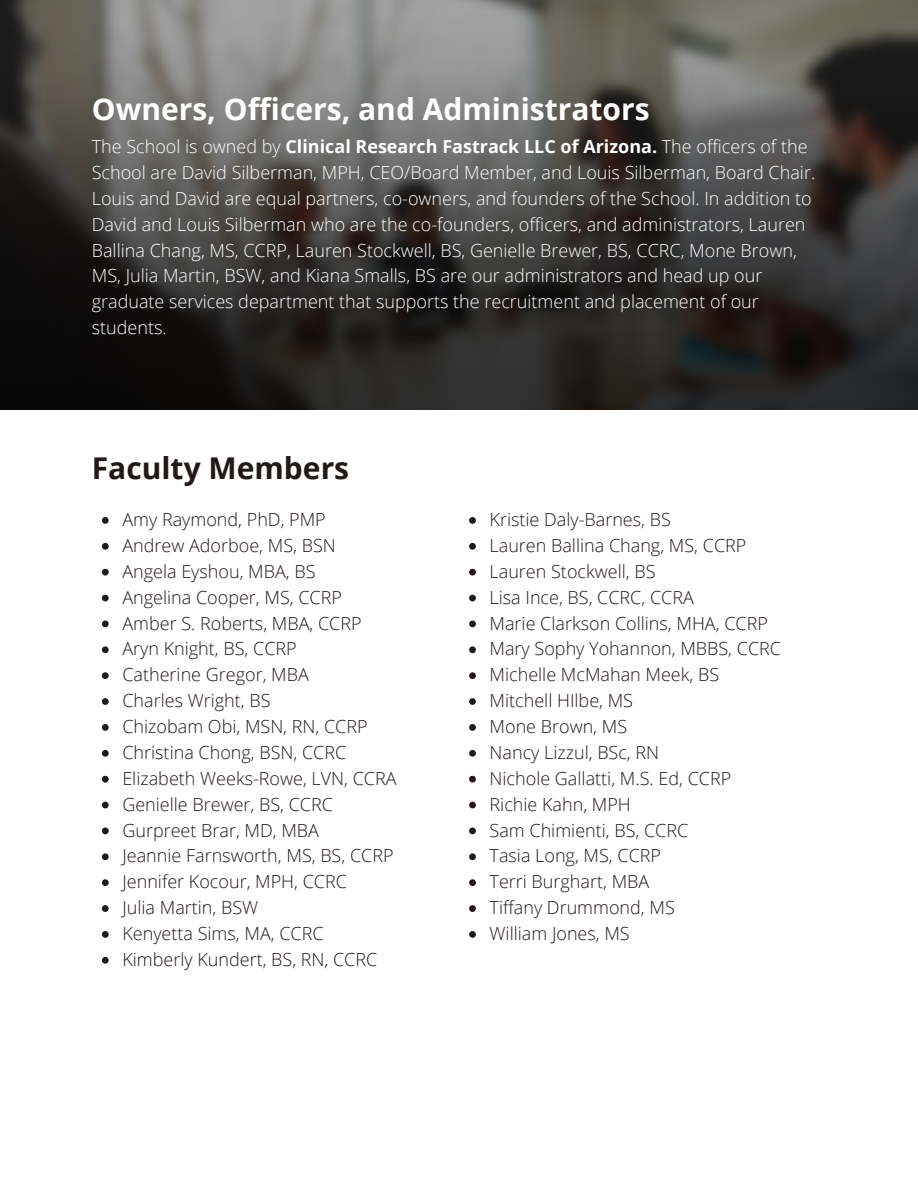
<style>
.page{position:relative;width:918px;height:1188px;background:#fff}
.page>*{position:absolute;margin:0;border:0;box-sizing:border-box;transform-origin:0 0}
.t1{font:700 30px "Open Sans";color:#fff}
.t2{font:700 30px "Open Sans";color:#201917}
.t3{font:300 18px/26px "Open Sans";color:#201917}
.t4{font:300 18px/25.8px "Open Sans";color:#fff}
.s1{font-weight:700}
</style>
<div class="page">
<img style="left:0;top:0;width:918px;height:410px">
<svg style="left:102px;top:517px;width:7px;height:7px"></svg>
<svg style="left:102px;top:543px;width:7px;height:7px"></svg>
<svg style="left:102px;top:569px;width:7px;height:7px"></svg>
<svg style="left:102px;top:595px;width:7px;height:6px"></svg>
<svg style="left:102px;top:621px;width:7px;height:6px"></svg>
<svg style="left:102px;top:646px;width:7px;height:7px"></svg>
<svg style="left:102px;top:672px;width:7px;height:7px"></svg>
<svg style="left:102px;top:698px;width:7px;height:7px"></svg>
<svg style="left:102px;top:724px;width:7px;height:7px"></svg>
<svg style="left:102px;top:750px;width:7px;height:7px"></svg>
<svg style="left:102px;top:776px;width:7px;height:7px"></svg>
<svg style="left:102px;top:802px;width:7px;height:6px"></svg>
<svg style="left:102px;top:828px;width:7px;height:6px"></svg>
<svg style="left:102px;top:853px;width:7px;height:7px"></svg>
<svg style="left:102px;top:879px;width:7px;height:7px"></svg>
<svg style="left:102px;top:905px;width:7px;height:7px"></svg>
<svg style="left:102px;top:931px;width:7px;height:7px"></svg>
<svg style="left:102px;top:957px;width:7px;height:7px"></svg>
<svg style="left:469px;top:517px;width:7px;height:7px"></svg>
<svg style="left:469px;top:543px;width:7px;height:7px"></svg>
<svg style="left:469px;top:569px;width:7px;height:7px"></svg>
<svg style="left:469px;top:595px;width:7px;height:6px"></svg>
<svg style="left:469px;top:621px;width:7px;height:6px"></svg>
<svg style="left:469px;top:646px;width:7px;height:7px"></svg>
<svg style="left:469px;top:672px;width:7px;height:7px"></svg>
<svg style="left:469px;top:698px;width:7px;height:7px"></svg>
<svg style="left:469px;top:724px;width:7px;height:7px"></svg>
<svg style="left:469px;top:750px;width:7px;height:7px"></svg>
<svg style="left:469px;top:776px;width:7px;height:7px"></svg>
<svg style="left:469px;top:802px;width:7px;height:6px"></svg>
<svg style="left:469px;top:828px;width:7px;height:6px"></svg>
<svg style="left:469px;top:853px;width:7px;height:7px"></svg>
<svg style="left:469px;top:879px;width:7px;height:7px"></svg>
<svg style="left:469px;top:905px;width:7px;height:7px"></svg>
<svg style="left:469px;top:931px;width:7px;height:7px"></svg>
<p class="t1" style="left:92px;top:88px;width:559px">Owners, Officers, and Administrators</p>
<p class="t4" style="left:92px;top:133px;width:725px">The School is owned by <span class="s1">Clinical Research Fastrack LLC of Arizona.</span> The officers of the School are David Silberman, MPH, CEO/Board Member, and Louis Silberman, Board Chair.<br>Louis and David are equal partners, co-owners, and founders of the School. In addition to David and Louis Silberman who are the co-founders, officers, and administrators, Lauren Ballina Chang, MS, CCRP, Lauren Stockwell, BS, Genielle Brewer, BS, CCRC, Mone Brown, MS, Julia Martin, BSW, and Kiana Smalls, BS are our administrators and head up our graduate services department that supports the recruitment and placement of our students.</p>
<p class="t2" style="left:92px;top:447px;width:259px">Faculty Members</p>
<p class="t3" style="left:122px;top:506px;width:276px">Amy Raymond, PhD, PMP<br>Andrew Adorboe, MS, BSN<br>Angela Eyshou, MBA, BS<br>Angelina Cooper, MS, CCRP<br>Amber S. Roberts, MBA, CCRP<br>Aryn Knight, BS, CCRP<br>Catherine Gregor, MBA<br>Charles Wright, BS<br>Chizobam Obi, MSN, RN, CCRP<br>Christina Chong, BSN, CCRC<br>Elizabeth Weeks-Rowe, LVN, CCRA<br>Genielle Brewer, BS, CCRC<br>Gurpreet Brar, MD, MBA<br>Jeannie Farnsworth, MS, BS, CCRP<br>Jennifer Kocour, MPH, CCRC<br>Julia Martin, BSW<br>Kenyetta Sims, MA, CCRC<br>Kimberly Kundert, BS, RN, CCRC</p>
<p class="t3" style="left:490px;top:506px;width:293px">Kristie Daly-Barnes, BS<br>Lauren Ballina Chang, MS, CCRP<br>Lauren Stockwell, BS<br>Lisa Ince, BS, CCRC, CCRA<br>Marie Clarkson Collins, MHA, CCRP<br>Mary Sophy Yohannon, MBBS, CCRC<br>Michelle McMahan Meek, BS<br>Mitchell HIlbe, MS<br>Mone Brown, MS<br>Nancy Lizzul, BSc, RN<br>Nichole Gallatti, M.S. Ed, CCRP<br>Richie Kahn, MPH<br>Sam Chimienti, BS, CCRC<br>Tasia Long, MS, CCRP<br>Terri Burghart, MBA<br>Tiffany Drummond, MS<br>William Jones, MS</p>
</div>
